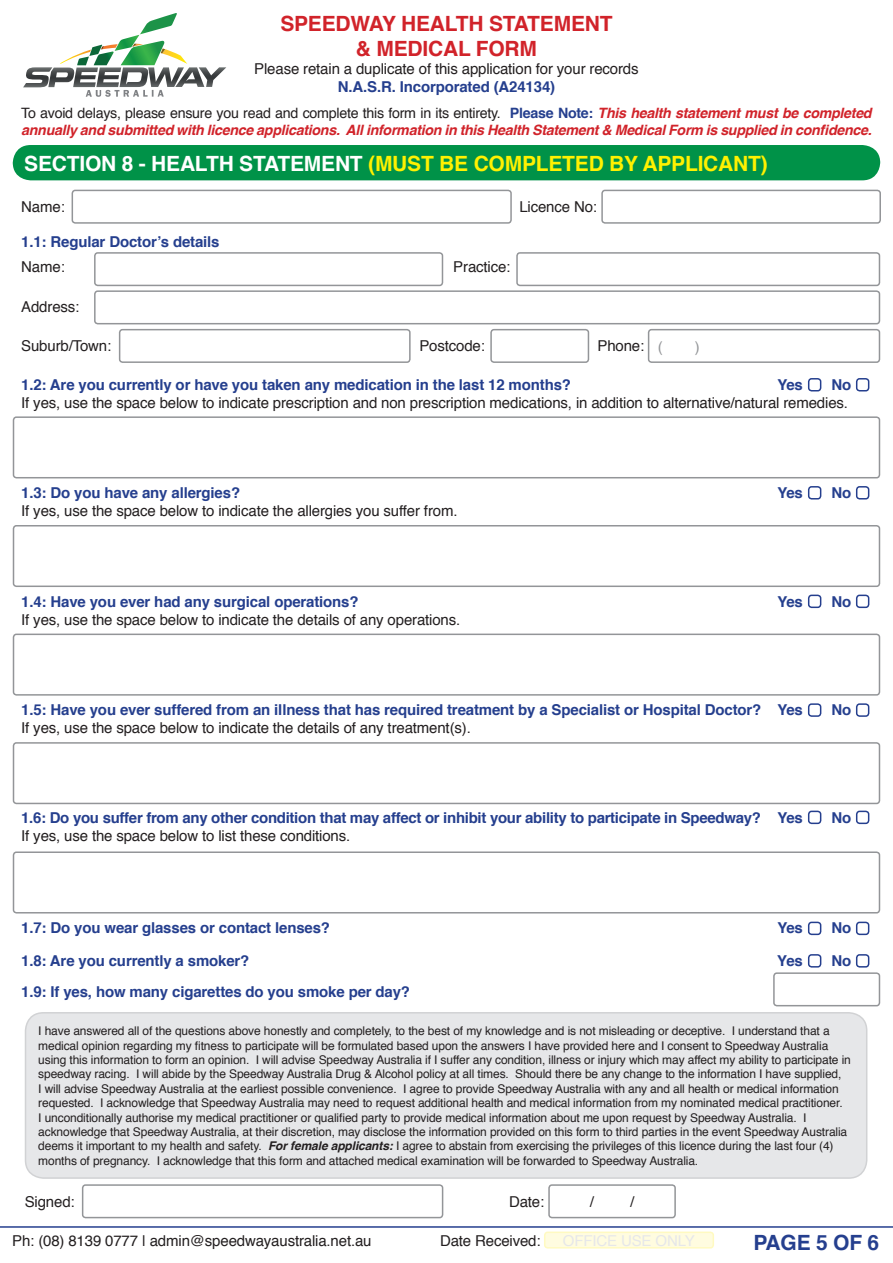
<style>
.page{position:relative;width:893px;height:1263px;background:#fff}
.page>*{position:absolute;margin:0;border:0;box-sizing:border-box;transform-origin:0 0}
.t1{font:700 21px "Helvetica";letter-spacing:-.01em;color:#fff101}
.t2{font:700 21px/25.2px "Helvetica";letter-spacing:-.01em;color:#d1232a;text-align:center}
.t3{font:700 21px "Helvetica";letter-spacing:-.01em;color:#253f8e}
.FORM_TEXT{font:15px "Helvetica";letter-spacing:-.01em;color:#231f20}
.t4{font:700 15px "Helvetica";letter-spacing:-.01em;color:#253f8e}
.FORM_TEXT-2{font:15px "Helvetica";letter-spacing:-.01em;color:#e6e7e9}
.FORM_TEXT-3{font:15px "Helvetica";color:#939598}
.t5{font:italic 700 14.25px/17.1px "Helvetica";letter-spacing:-.02em;color:#d1232a}
.t6{font:12px/14.4px "Helvetica";letter-spacing:-.01em;color:#231f20}
.s1{font-weight:400;font-style:normal;color:#231f20}
.s2{font-style:normal;color:#253f8e}
.s3{color:#fff}
.s4{font-weight:700;font-style:italic}
</style>
<div class="page">
<div style="left:13px;top:145px;width:867px;height:35px;background:#009248;border-radius:18px"></div>
<div style="left:94px;top:252px;width:349px;height:34px;border:2px solid #939598;border-radius:3px"></div>
<div style="left:516px;top:252px;width:364px;height:34px;border:2px solid #939598;border-radius:3px"></div>
<div style="left:94px;top:290px;width:786px;height:34px;border:2px solid #939598;border-radius:3px"></div>
<div style="left:119px;top:329px;width:292px;height:34px;border:2px solid #939598;border-radius:3px"></div>
<div style="left:648px;top:329px;width:232px;height:34px;border:2px solid #939598;border-radius:3px"></div>
<div style="left:490px;top:329px;width:99px;height:34px;border:2px solid #939598;border-radius:3px"></div>
<div style="left:13px;top:416px;width:867px;height:62px;border:2px solid #939598;border-radius:3px"></div>
<div style="left:13px;top:525px;width:867px;height:62px;border:2px solid #939598;border-radius:3px"></div>
<div style="left:13px;top:634px;width:867px;height:62px;border:2px solid #939598;border-radius:3px"></div>
<div style="left:13px;top:742px;width:867px;height:62px;border:2px solid #939598;border-radius:3px"></div>
<div style="left:13px;top:851px;width:867px;height:62px;border:2px solid #939598;border-radius:3px"></div>
<div style="left:72px;top:190px;width:440px;height:34px;border:2px solid #939598;border-radius:3px"></div>
<div style="left:601px;top:190px;width:280px;height:34px;border:2px solid #939598;border-radius:3px"></div>
<div style="left:26px;top:1013px;width:841px;height:165px;background:#e6e7e9;border-radius:18px"></div>
<div style="left:25px;top:1012px;width:842px;height:167px;border:2px solid #d1d2d4;border-radius:18px"></div>
<div style="left:82px;top:1184px;width:361px;height:34px;border:2px solid #939598;border-radius:3px"></div>
<div style="left:548px;top:1184px;width:128px;height:34px;border:2px solid #939598;border-radius:3px"></div>
<div style="left:545px;top:1232px;width:168px;height:16px;background:#fffce0;border-radius:3px"></div>
<div style="left:544px;top:1231px;width:170px;height:17px;border:2px solid #fffac1;border-radius:3px"></div>
<div style="left:773px;top:972px;width:107px;height:34px;border:2px solid #939598;border-radius:3px"></div>
<svg style="left:23px;top:13px;width:203px;height:84px"></svg>
<hr style="left:0;top:1226px;width:893px;height:2px;background:#253f8e">
<div style="left:808px;top:378px;width:13px;height:13px;border:2px solid #253f8e;border-radius:3px"></div>
<div style="left:856px;top:378px;width:13px;height:13px;border:2px solid #253f8e;border-radius:3px"></div>
<div style="left:808px;top:486px;width:13px;height:13px;border:2px solid #253f8e;border-radius:3px"></div>
<div style="left:856px;top:486px;width:13px;height:13px;border:2px solid #253f8e;border-radius:3px"></div>
<div style="left:808px;top:595px;width:13px;height:13px;border:2px solid #253f8e;border-radius:3px"></div>
<div style="left:856px;top:595px;width:13px;height:13px;border:2px solid #253f8e;border-radius:3px"></div>
<div style="left:808px;top:703px;width:13px;height:14px;border:2px solid #253f8e;border-radius:3px"></div>
<div style="left:856px;top:703px;width:13px;height:14px;border:2px solid #253f8e;border-radius:3px"></div>
<div style="left:808px;top:811px;width:13px;height:13px;border:2px solid #253f8e;border-radius:3px"></div>
<div style="left:856px;top:811px;width:13px;height:13px;border:2px solid #253f8e;border-radius:3px"></div>
<div style="left:808px;top:954px;width:13px;height:13px;border:2px solid #253f8e;border-radius:3px"></div>
<div style="left:856px;top:954px;width:13px;height:13px;border:2px solid #253f8e;border-radius:3px"></div>
<div style="left:808px;top:922px;width:13px;height:13px;border:2px solid #253f8e;border-radius:3px"></div>
<div style="left:856px;top:922px;width:13px;height:13px;border:2px solid #253f8e;border-radius:3px"></div>
<p class="t2" style="left:280px;top:11px;width:334px">SPEEDWAY HEALTH STATEMENT &amp; MEDICAL FORM</p>
<p class="FORM_TEXT" style="left:254px;top:57px;width:386px">Please retain a duplicate of this application for your records</p>
<p class="t4" style="left:338px;top:75px;width:219px">N.A.S.R. Incorporated (A24134)</p>
<p class="t5" style="left:21px;top:105px;width:852px"><span class="s1">To avoid delays, please ensure you read and complete this form in its entirety.</span> <span class="s2">Please Note:</span> This health statement must be completed annually and submitted with licence applications. All information in this Health Statement &amp; Medical Form is supplied in confidence.</p>
<p class="t1" style="left:24px;top:146px;width:745px"><span class="s3">SECTION 8 - HEALTH STATEMENT</span> (MUST BE COMPLETED BY APPLICANT)</p>
<p class="FORM_TEXT" style="left:21px;top:196px;width:45px">Name:</p>
<p class="FORM_TEXT" style="left:519px;top:196px;width:79px">Licence No:</p>
<p class="t4" style="left:21px;top:230px;width:200px">1.1: Regular Doctor’s details</p>
<p class="FORM_TEXT" style="left:21px;top:256px;width:45px">Name:</p>
<p class="FORM_TEXT" style="left:453px;top:256px;width:59px">Practice:</p>
<p class="FORM_TEXT" style="left:21px;top:295px;width:60px">Address:</p>
<p class="FORM_TEXT" style="left:21px;top:334px;width:92px">Suburb/Town:</p>
<p class="FORM_TEXT" style="left:419px;top:334px;width:67px">Postcode:</p>
<p class="FORM_TEXT" style="left:597px;top:334px;width:48px">Phone:</p>
<p class="FORM_TEXT-3" style="left:658px;top:335px;width:6px">(</p>
<p class="FORM_TEXT-3" style="left:695px;top:335px;width:6px">)</p>
<p class="t4" style="left:21px;top:372px;width:551px">1.2: Are you currently or have you taken any medication in the last 12 months?</p>
<p class="t4" style="left:777px;top:372px;width:27px">Yes</p>
<p class="t4" style="left:831px;top:372px;width:21px">No</p>
<p class="FORM_TEXT" style="left:21px;top:391px;width:828px">If yes, use the space below to indicate prescription and non prescription medications, in addition to alternative/natural remedies.</p>
<p class="t4" style="left:21px;top:481px;width:220px">1.3: Do you have any allergies?</p>
<p class="t4" style="left:777px;top:481px;width:27px">Yes</p>
<p class="t4" style="left:831px;top:481px;width:21px">No</p>
<p class="FORM_TEXT" style="left:21px;top:499px;width:438px">If yes, use the space below to indicate the allergies you suffer from.</p>
<p class="t4" style="left:21px;top:589px;width:339px">1.4: Have you ever had any surgical operations?</p>
<p class="t4" style="left:777px;top:589px;width:27px">Yes</p>
<p class="t4" style="left:831px;top:589px;width:21px">No</p>
<p class="FORM_TEXT" style="left:21px;top:608px;width:441px">If yes, use the space below to indicate the details of any operations.</p>
<p class="t4" style="left:21px;top:698px;width:783px">1.5: Have you ever suffered from an illness that has required treatment by a Specialist or Hospital Doctor? Yes</p>
<p class="t4" style="left:831px;top:698px;width:21px">No</p>
<p class="FORM_TEXT" style="left:21px;top:716px;width:451px">If yes, use the space below to indicate the details of any treatment(s).</p>
<p class="t4" style="left:21px;top:806px;width:783px">1.6: Do you suffer from any other condition that may affect or inhibit your ability to participate in Speedway? Yes</p>
<p class="t4" style="left:831px;top:806px;width:21px">No</p>
<p class="FORM_TEXT" style="left:21px;top:824px;width:331px">If yes, use the space below to list these conditions.</p>
<p class="t4" style="left:21px;top:916px;width:310px">1.7: Do you wear glasses or contact lenses?</p>
<p class="t4" style="left:777px;top:916px;width:27px">Yes</p>
<p class="t4" style="left:831px;top:916px;width:21px">No</p>
<p class="t4" style="left:21px;top:948px;width:230px">1.8: Are you currently a smoker?</p>
<p class="t4" style="left:777px;top:948px;width:27px">Yes</p>
<p class="t4" style="left:831px;top:948px;width:21px">No</p>
<p class="t4" style="left:21px;top:980px;width:390px">1.9: If yes, how many cigarettes do you smoke per day?</p>
<p class="t6" style="left:38px;top:1024px;width:814px">I have answered all of the questions above honestly and completely, to the best of my knowledge and is not misleading or deceptive. I understand that a medical opinion regarding my fitness to participate will be formulated based upon the answers I have provided here and I consent to Speedway Australia using this information to form an opinion. I will advise Speedway Australia if I suffer any condition, illness or injury which may affect my ability to participate in speedway racing. I will abide by the Speedway Australia Drug &amp; Alcohol policy at all times. Should there be any change to the information I have supplied,<br>I will advise Speedway Australia at the earliest possible convenience. I agree to provide Speedway Australia with any and all health or medical information requested. I acknowledge that Speedway Australia may need to request additional health and medical information from my nominated medical practitioner.<br>I unconditionally authorise my medical practitioner or qualified party to provide medical information about me upon request by Speedway Australia. I acknowledge that Speedway Australia, at their discretion, may disclose the information provided on this form to third parties in the event Speedway Australia deems it important to my health and safety. <span class="s4">For female applicants:</span> I agree to abstain from exercising the privileges of this licence during the last four (4) months of pregnancy. I acknowledge that this form and attached medical examination will be forwarded to Speedway Australia.</p>
<p class="FORM_TEXT" style="left:25px;top:1190px;width:51px">Signed:</p>
<p class="FORM_TEXT" style="left:509px;top:1190px;width:37px">Date:</p>
<p class="FORM_TEXT" style="left:590px;top:1190px;width:6px">/</p>
<p class="FORM_TEXT" style="left:630px;top:1190px;width:6px">/</p>
<p class="FORM_TEXT" style="left:12px;top:1229px;width:361px">Ph: (08) 8139 0777 | admin@speedwayaustralia.net.au</p>
<p class="FORM_TEXT" style="left:440px;top:1229px;width:102px">Date Received:</p>
<p class="FORM_TEXT-2" style="left:563px;top:1229px;width:133px">OFFICE USE ONLY</p>
<p class="t3" style="left:753px;top:1225px;width:127px">PAGE 5 OF 6</p>
</div>
